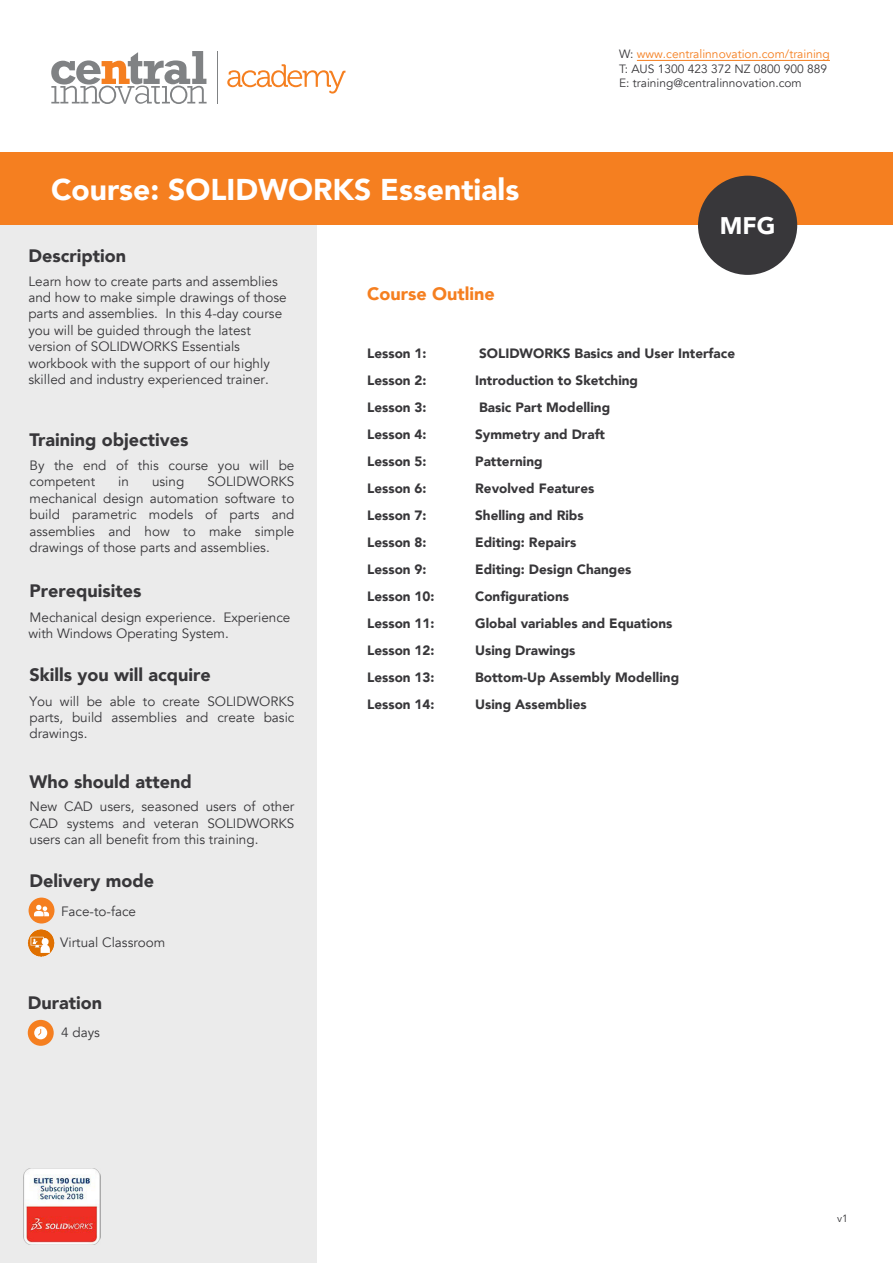
<style>
.page{position:relative;width:893px;height:1263px;background:#fff}
.page>*{position:absolute;margin:0;border:0;box-sizing:border-box;transform-origin:0 0}
.t1{font:900 30px "Avenir";color:#fff}
.t2{font:900 24px "Avenir";color:#fff}
.t3{font:900 18px "Avenir";color:#38373a}
.t4{font:900 18px "Avenir";color:#f57f20}
.t5{font:13.5px/16.5px "Avenir";color:#38373a}
.t6{font:900 13.5px "Avenir";color:#38373a}
.t7{font:12px/14.4px "Avenir";color:#38373a}
.t8{font:10.5px "Avenir";color:#38373a}
.s1{color:#f57f20}
</style>
<div class="page">
<div style="left:0;top:225px;width:316px;height:1038px;background:#ebebeb"></div>
<svg style="left:227px;top:64px;width:118px;height:30px"></svg>
<hr style="left:217px;top:51px;width:1px;height:52px;background:#808284">
<svg style="left:51px;top:51px;width:156px;height:52px"></svg>
<hr style="left:637px;top:60px;width:193px;height:1px;background:#f57f20">
<div style="left:0;top:152px;width:893px;height:73px;background:#f57f20"></div>
<div style="left:698px;top:176px;width:99px;height:99px;background:#38373a;border-radius:50%"></div>
<img style="left:23px;top:1168px;width:77px;height:77px">
<div style="left:29px;top:897px;width:25px;height:26px;background:#f57f20;border-radius:50%"></div>
<svg style="left:34px;top:904px;width:15px;height:12px"></svg>
<div style="left:28px;top:1020px;width:26px;height:26px;background:#f57f20;border-radius:50%"></div>
<svg style="left:34px;top:1026px;width:13px;height:13px"></svg>
<img style="left:27px;top:929px;width:28px;height:27px">
<h1 class="t1" style="left:51px;top:177px;width:470px">Course: SOLIDWORKS Essentials</h1>
<p class="t7" style="left:619px;top:48px;width:212px">W: <span class="s1">www.centralinnovation.com/training<br></span>T: AUS 1300 423 372 NZ 0800 900 889<br>E: training@centralinnovation.com</p>
<h2 class="t2" style="left:720px;top:216px;width:57px">MFG</h2>
<h3 class="t3" style="left:28px;top:248px;width:99px">Description</h3>
<p class="t5" style="left:28px;top:273px;width:260px">Learn how to create parts and assemblies and how to make simple drawings of those parts and assemblies. In this 4-day course you will be guided through the latest version of SOLIDWORKS Essentials workbook with the support of our highly skilled and industry experienced trainer.</p>
<h3 class="t3" style="left:30px;top:433px;width:161px">Training objectives</h3>
<p class="t5" style="left:30px;top:457px;width:266px">By the end of this course you will be competent</p>
<p class="t5" style="left:30px;top:474px;width:266px;text-align:justify;text-indent:178px">SOLIDWORKS mechanical design automation software to build parametric models of parts and assemblies and how to make simple drawings of those parts and assemblies.</p>
<h3 class="t3" style="left:30px;top:583px;width:114px">Prerequisites</h3>
<p class="t5" style="left:28px;top:609px;width:263px">Mechanical design experience. Experience with Windows Operating System.</p>
<h3 class="t3" style="left:30px;top:659px;width:183px">Skills you will acquire</h3>
<p class="t5" style="left:30px;top:693px;width:266px;text-align:justify">You will be able to create SOLIDWORKS parts, build assemblies and create basic drawings.</p>
<h3 class="t3" style="left:30px;top:774px;width:164px">Who should attend</h3>
<p class="t5" style="left:30px;top:799px;width:266px;text-align:justify">New CAD users, seasoned users of other CAD systems and veteran SOLIDWORKS users can all benefit from this training.</p>
<h3 class="t3" style="left:30px;top:873px;width:126px">Delivery mode</h3>
<p class="t5" style="left:61px;top:903px;width:77px">Face-to-face</p>
<p class="t5" style="left:118px;top:474px;width:12px">in</p>
<p class="t5" style="left:152px;top:474px;width:34px">using</p>
<p class="t5" style="left:60px;top:934px;width:107px">Virtual Classroom</p>
<h3 class="t3" style="left:28px;top:995px;width:76px">Duration</h3>
<p class="t5" style="left:61px;top:1025px;width:40px">4 days</p>
<h3 class="t4" style="left:367px;top:286px;width:129px">Course Outline</h3>
<p class="t6" style="left:367px;top:342px;width:61px">Lesson 1:</p>
<p class="t6" style="left:479px;top:342px;width:257px">SOLIDWORKS Basics and User Interface</p>
<p class="t6" style="left:367px;top:369px;width:61px">Lesson 2:</p>
<p class="t6" style="left:475px;top:369px;width:164px">Introduction to Sketching</p>
<p class="t6" style="left:367px;top:396px;width:61px">Lesson 3:</p>
<p class="t6" style="left:479px;top:396px;width:133px">Basic Part Modelling</p>
<p class="t6" style="left:367px;top:423px;width:61px">Lesson 4:</p>
<p class="t6" style="left:475px;top:423px;width:131px">Symmetry and Draft</p>
<p class="t6" style="left:367px;top:450px;width:61px">Lesson 5:</p>
<p class="t6" style="left:475px;top:450px;width:69px">Patterning</p>
<p class="t6" style="left:367px;top:477px;width:61px">Lesson 6:</p>
<p class="t6" style="left:475px;top:477px;width:121px">Revolved Features</p>
<p class="t6" style="left:367px;top:504px;width:61px">Lesson 7:</p>
<p class="t6" style="left:475px;top:504px;width:110px">Shelling and Ribs</p>
<p class="t6" style="left:367px;top:531px;width:61px">Lesson 8:</p>
<p class="t6" style="left:475px;top:531px;width:103px">Editing: Repairs</p>
<p class="t6" style="left:367px;top:558px;width:61px">Lesson 9:</p>
<p class="t6" style="left:475px;top:558px;width:158px">Editing: Design Changes</p>
<p class="t6" style="left:367px;top:585px;width:69px">Lesson 10:</p>
<p class="t6" style="left:475px;top:585px;width:95px">Configurations</p>
<p class="t6" style="left:367px;top:612px;width:69px">Lesson 11:</p>
<p class="t6" style="left:475px;top:612px;width:199px">Global variables and Equations</p>
<p class="t6" style="left:367px;top:639px;width:69px">Lesson 12:</p>
<p class="t6" style="left:475px;top:639px;width:102px">Using Drawings</p>
<p class="t6" style="left:367px;top:666px;width:69px">Lesson 13:</p>
<p class="t6" style="left:475px;top:666px;width:205px">Bottom-Up Assembly Modelling</p>
<p class="t6" style="left:367px;top:693px;width:69px">Lesson 14:</p>
<p class="t6" style="left:475px;top:693px;width:113px">Using Assemblies</p>
<p class="t8" style="left:837px;top:1212px;width:12px">v1</p>
</div>
